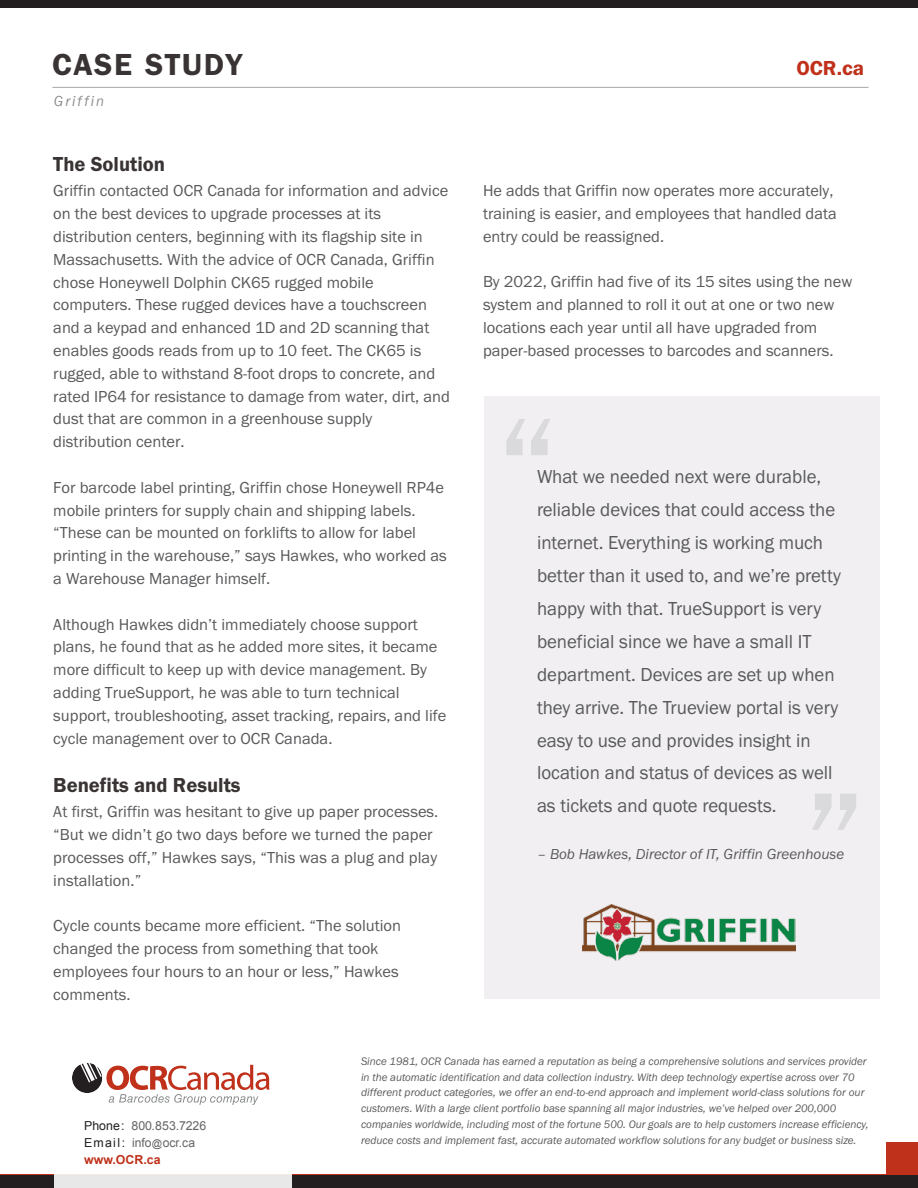
<style>
.page{position:relative;width:918px;height:1188px;background:#fff}
.page>*{position:absolute;margin:0;border:0;box-sizing:border-box;transform-origin:0 0}
.t1{font:169.05px "Franklin Gothic URW Boo";color:#dad9dc}
.t2{font:31.5px "Franklin Gothic URW Dem";letter-spacing:.05em;color:#393433}
.t3{font:21px "Franklin Gothic URW Dem";color:#393433}
.t4{font:21px "Franklin Gothic URW Dem";color:#bf311a}
.t5{font:19.5px/33px "Franklin Gothic URW Boo";color:#58595b}
.t6{font:16.5px/22.8px "Franklin Gothic URW Boo";color:#58595b}
.t7{font:15px "Franklin Gothic URW Boo Ita";color:#58595b}
.t8{font:15px "Franklin Gothic URW Boo Ita";letter-spacing:.135em;color:#8a8c8e}
.t9{font:12.3px/17.2px "Arial";color:#636466}
.t10{font:11.25px/15.8px "Franklin Gothic URW Boo Ita";color:#58595b}
.s1{color:#231f20}
.s2{font-size:10.5px}
.s3{font-weight:700;color:#bf311a}
</style>
<div class="page">
<svg style="left:0;top:1174px;width:918px;height:2px"></svg>
<div style="left:0;top:1176px;width:918px;height:12px;background:#231f20"></div>
<div style="left:886px;top:1142px;width:32px;height:32px;background:#bf311a"></div>
<div style="left:484px;top:396px;width:395px;height:602px;background:#f1eff2"></div>
<hr style="left:52px;top:87px;width:817px;height:1px;background:#a7a9ac">
<div style="left:0;top:0;width:918px;height:7px;background:#231f20"></div>
<img style="left:583px;top:904px;width:213px;height:56px">
<div style="left:54px;top:1020px;width:238px;height:168px;background:#fff"></div>
<svg style="left:72px;top:1063px;width:197px;height:42px"></svg>
<h2 class="t2" style="left:52px;top:45px;width:192px">CASE STUDY</h2>
<p class="t8" style="left:54px;top:92px;width:52px">Griffin</p>
<p class="t3" style="left:53px;top:151px;width:113px">The Solution</p>
<p class="t6" style="left:53px;top:179px;width:398px">Griffin contacted OCR Canada for information and advice on the best devices to upgrade processes at its distribution centers, beginning with its flagship site in Massachusetts. With the advice of OCR Canada, Griffin chose Honeywell Dolphin CK65 rugged mobile computers. These rugged devices have a touchscreen and a keypad and enhanced 1D and 2D scanning that enables goods reads from up to 10 feet. The CK65 is rugged, able to withstand 8-foot drops to concrete, and rated IP64 for resistance to damage from water, dirt, and dust that are common in a greenhouse supply distribution center.</p>
<p class="t6" style="left:53px;top:476px;width:395px">For barcode label printing, Griffin chose Honeywell RP4e mobile printers for supply chain and shipping labels. “These can be mounted on forklifts to allow for label printing in the warehouse,” says Hawkes, who worked as a Warehouse Manager himself.</p>
<p class="t6" style="left:53px;top:612px;width:395px">Although Hawkes didn’t immediately choose support plans, he found that as he added more sites, it became more difficult to keep up with device management. By adding TrueSupport, he was able to turn technical support, troubleshooting, asset tracking, repairs, and life cycle management over to OCR Canada.</p>
<p class="t3" style="left:53px;top:772px;width:189px">Benefits and Results</p>
<p class="t6" style="left:53px;top:800px;width:387px">At first, Griffin was hesitant to give up paper processes. “But we didn’t go two days before we turned the paper processes off,” Hawkes says, “This was a plug and play installation.”</p>
<p class="t6" style="left:53px;top:914px;width:349px">Cycle counts became more efficient. “The solution changed the process from something that took employees four hours to an hour or less,” Hawkes comments.</p>
<p class="t4" style="left:796px;top:55px;width:69px">OCR.ca</p>
<p class="t6" style="left:483px;top:179px;width:355px">He adds that Griffin now operates more accurately, training is easier, and employees that handled data entry could be reassigned.</p>
<p class="t6" style="left:483px;top:270px;width:371px">By 2022, Griffin had five of its 15 sites using the new system and planned to roll it out at one or two new locations each year until all have upgraded from paper-based processes to barcodes and scanners.</p>
<h1 class="t1" style="left:494px;top:370px;width:69px">“</h1>
<p class="t5" style="left:537px;top:459px;width:306px">What we needed next were durable, reliable devices that could access the internet. Everything is working much better than it used to, and we’re pretty happy with that. TrueSupport is very beneficial since we have a small IT department. Devices are set up when they arrive. The Trueview portal is very easy to use and provides insight in location and status of devices as well as tickets and quote requests.</p>
<p class="t7" style="left:537px;top:845px;width:308px">– Bob Hawkes, Director of IT, Griffin Greenhouse</p>
<h1 class="t1" style="left:869px;top:878px;width:69px;rotate:-180deg">“</h1>
<p class="t9" style="left:84px;top:1117px;width:124px"><span class="s1">Phone:</span> 800.853.7226<br><span class="s1">Email :</span> info<span class="s2">@</span>ocr.ca <span class="s3">www.OCR.ca</span></p>
<p class="t10" style="left:361px;top:1053px;width:509px">Since 1981, OCR Canada has earned a reputation as being a comprehensive solutions and services provider in the automatic identification and data collection industry. With deep technology expertise across over 70 different product categories, we offer an end-to-end approach and implement world-class solutions for our customers. With a large client portfolio base spanning all major industries, we’ve helped over 200,000 companies worldwide, including most of the fortune 500. Our goals are to help customers increase efficiency, reduce costs and implement fast, accurate automated workflow solutions for any budget or business size.</p>
</div>
